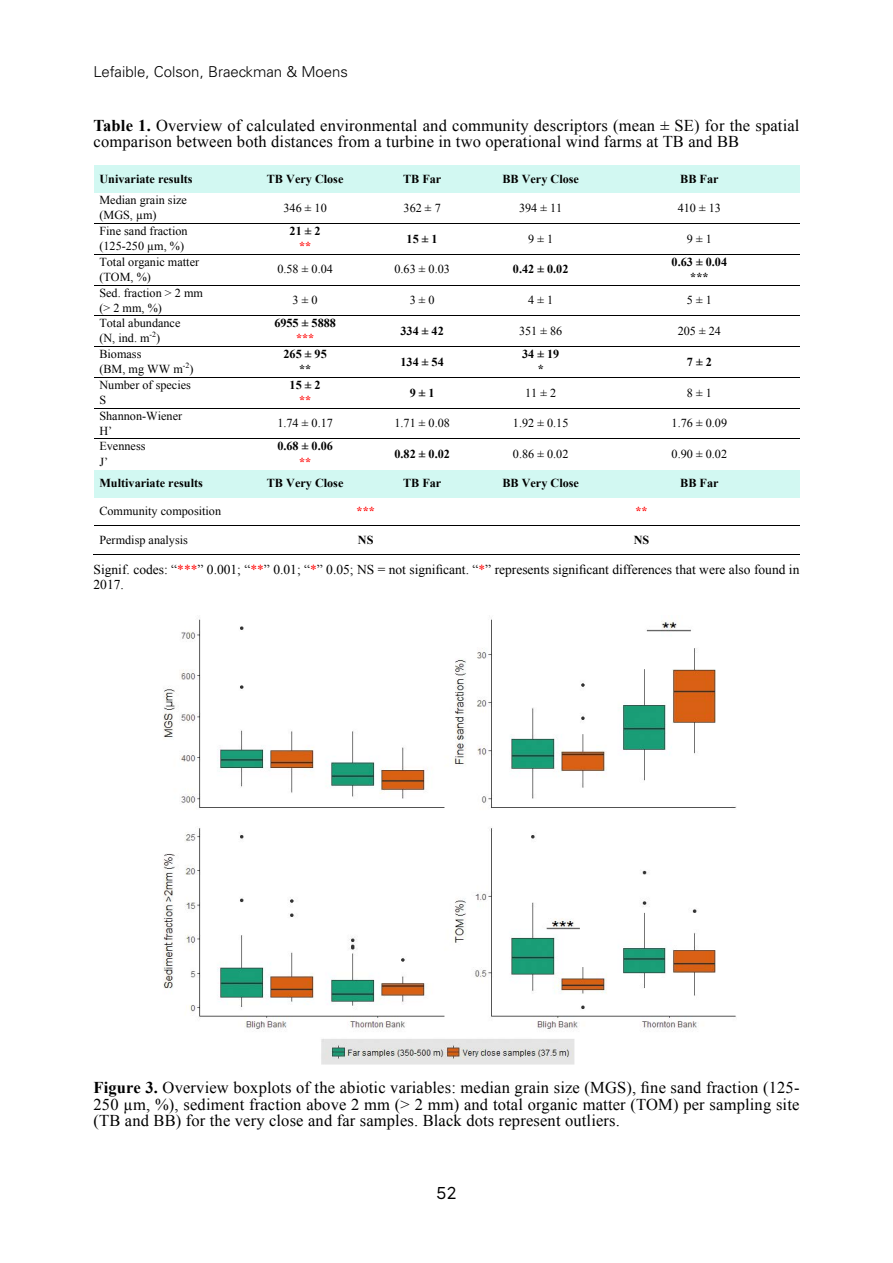
<style>
.page{position:relative;width:893px;height:1263px;background:#fff}
.page>*{position:absolute;margin:0;border:0;box-sizing:border-box;transform-origin:0 0}
.t1{font:16.5px/16.5px "Times New Roman";letter-spacing:.01em;color:#000}
.t2{font:16.5px "Gravity";color:#000}
.t3{font:300 15px "Univers LT Std";color:#000}
.t4{font:13.5px/15px "Times New Roman";color:#000}
.t5{font:12.15px/15.1px "Times New Roman";color:#000}
.t6{font:700 12.15px/15.1px "Times New Roman";color:#000;text-align:center}
.t7{font:700 12.15px "Times New Roman";color:#f00}
.t8{font:7.95px "Times New Roman";color:#000}
.s1{font-weight:700}
.s2{color:#f00}
</style>
<div class="page">
<div style="left:94px;top:165px;width:154px;height:28px;background:#d2f8f2"></div>
<div style="left:248px;top:165px;width:114px;height:28px;background:#d2f8f2"></div>
<div style="left:362px;top:165px;width:120px;height:28px;background:#d2f8f2"></div>
<div style="left:482px;top:165px;width:117px;height:28px;background:#d2f8f2"></div>
<div style="left:599px;top:165px;width:200px;height:28px;background:#d2f8f2"></div>
<hr style="left:94px;top:223px;width:154px;height:1px;background:#000">
<hr style="left:248px;top:223px;width:114px;height:1px;background:#000">
<hr style="left:363px;top:223px;width:119px;height:1px;background:#000">
<hr style="left:483px;top:223px;width:116px;height:1px;background:#000">
<hr style="left:600px;top:223px;width:199px;height:1px;background:#000">
<hr style="left:94px;top:254px;width:154px;height:1px;background:#000">
<hr style="left:248px;top:254px;width:114px;height:1px;background:#000">
<hr style="left:363px;top:254px;width:119px;height:1px;background:#000">
<hr style="left:483px;top:254px;width:116px;height:1px;background:#000">
<hr style="left:600px;top:254px;width:199px;height:1px;background:#000">
<hr style="left:94px;top:285px;width:154px;height:1px;background:#000">
<hr style="left:248px;top:285px;width:114px;height:1px;background:#000">
<hr style="left:363px;top:285px;width:119px;height:1px;background:#000">
<hr style="left:483px;top:285px;width:116px;height:1px;background:#000">
<hr style="left:600px;top:285px;width:199px;height:1px;background:#000">
<hr style="left:94px;top:316px;width:154px;height:1px;background:#000">
<hr style="left:248px;top:316px;width:114px;height:1px;background:#000">
<hr style="left:363px;top:316px;width:119px;height:1px;background:#000">
<hr style="left:483px;top:316px;width:116px;height:1px;background:#000">
<hr style="left:600px;top:316px;width:199px;height:1px;background:#000">
<hr style="left:94px;top:346px;width:154px;height:1px;background:#000">
<hr style="left:248px;top:346px;width:114px;height:1px;background:#000">
<hr style="left:363px;top:346px;width:119px;height:1px;background:#000">
<hr style="left:483px;top:346px;width:116px;height:1px;background:#000">
<hr style="left:600px;top:346px;width:199px;height:1px;background:#000">
<hr style="left:94px;top:377px;width:154px;height:1px;background:#000">
<hr style="left:248px;top:377px;width:114px;height:1px;background:#000">
<hr style="left:363px;top:377px;width:119px;height:1px;background:#000">
<hr style="left:483px;top:377px;width:116px;height:1px;background:#000">
<hr style="left:600px;top:377px;width:199px;height:1px;background:#000">
<hr style="left:94px;top:408px;width:154px;height:1px;background:#000">
<hr style="left:248px;top:408px;width:114px;height:1px;background:#000">
<hr style="left:363px;top:408px;width:119px;height:1px;background:#000">
<hr style="left:483px;top:408px;width:116px;height:1px;background:#000">
<hr style="left:600px;top:408px;width:199px;height:1px;background:#000">
<hr style="left:94px;top:439px;width:154px;height:1px;background:#000">
<hr style="left:248px;top:439px;width:114px;height:1px;background:#000">
<hr style="left:363px;top:439px;width:119px;height:1px;background:#000">
<hr style="left:483px;top:439px;width:116px;height:1px;background:#000">
<hr style="left:600px;top:439px;width:199px;height:1px;background:#000">
<div style="left:94px;top:470px;width:154px;height:28px;background:#d2f8f2"></div>
<div style="left:248px;top:470px;width:114px;height:28px;background:#d2f8f2"></div>
<div style="left:362px;top:470px;width:120px;height:28px;background:#d2f8f2"></div>
<div style="left:482px;top:470px;width:117px;height:28px;background:#d2f8f2"></div>
<div style="left:599px;top:470px;width:200px;height:28px;background:#d2f8f2"></div>
<hr style="left:94px;top:526px;width:154px;height:1px;background:#000">
<hr style="left:248px;top:526px;width:235px;height:1px;background:#000">
<hr style="left:484px;top:526px;width:315px;height:1px;background:#000">
<hr style="left:94px;top:554px;width:154px;height:1px;background:#000">
<hr style="left:248px;top:554px;width:235px;height:1px;background:#000">
<hr style="left:483px;top:554px;width:316px;height:1px;background:#000">
<img style="left:163px;top:619px;width:573px;height:446px">
<p class="t3" style="left:94px;top:62px;width:256px">Lefaible, Colson, Braeckman &amp; Moens</p>
<p class="t1" style="left:94px;top:116px;width:707px"><span class="s1">Table 1.</span> Overview of calculated environmental and community descriptors (mean ± SE) for the spatial comparison between both distances from a turbine in two operational wind farms at TB and BB</p>
<p class="t6" style="left:99px;top:171px;width:95px">Univariate results</p>
<p class="t6" style="left:267px;top:171px;width:78px">TB Very Close</p>
<p class="t6" style="left:403px;top:171px;width:40px">TB Far</p>
<p class="t6" style="left:502px;top:171px;width:78px">BB Very Close</p>
<p class="t6" style="left:680px;top:171px;width:40px">BB Far</p>
<p class="t5" style="left:99px;top:192px;width:89px">Median grain size (MGS, µm)</p>
<p class="t5" style="left:283px;top:200px;width:45px">346 ± 10</p>
<p class="t5" style="left:404px;top:200px;width:39px">362 ± 7</p>
<p class="t5" style="left:519px;top:200px;width:45px">394 ± 11</p>
<p class="t5" style="left:678px;top:200px;width:45px">410 ± 13</p>
<p class="t5" style="left:99px;top:223px;width:90px">Fine sand fraction (125-250 µm, %)</p>
<p class="t6" style="left:290px;top:223px;width:33px">21 ± 2</p>
<p class="t6" style="left:407px;top:231px;width:33px">15 ± 1</p>
<p class="t5" style="left:528px;top:231px;width:26px">9 ± 1</p>
<p class="t5" style="left:687px;top:231px;width:26px">9 ± 1</p>
<p class="t7" style="left:299px;top:238px;width:14px">**</p>
<p class="t5" style="left:99px;top:254px;width:101px">Total organic matter (TOM, %)</p>
<p class="t5" style="left:277px;top:262px;width:57px">0.58 ± 0.04</p>
<p class="t5" style="left:394px;top:262px;width:57px">0.63 ± 0.03</p>
<p class="t6" style="left:513px;top:261px;width:57px">0.42 ± 0.02</p>
<p class="t6" style="left:672px;top:254px;width:57px">0.63 ± 0.04 ***</p>
<p class="t5" style="left:99px;top:285px;width:105px">Sed. fraction &gt; 2 mm (&gt; 2 mm, %)</p>
<p class="t5" style="left:293px;top:292px;width:26px">3 ± 0</p>
<p class="t5" style="left:410px;top:292px;width:26px">3 ± 0</p>
<p class="t5" style="left:528px;top:292px;width:26px">4 ± 1</p>
<p class="t5" style="left:687px;top:292px;width:26px">5 ± 1</p>
<p class="t5" style="left:99px;top:315px;width:83px">Total abundance (N, ind. m</p>
<p class="t6" style="left:274px;top:315px;width:63px">6955 ± 5888</p>
<p class="t7" style="left:296px;top:330px;width:20px">***</p>
<p class="t6" style="left:400px;top:323px;width:45px">334 ± 42</p>
<p class="t5" style="left:519px;top:323px;width:45px">351 ± 86</p>
<p class="t5" style="left:678px;top:323px;width:45px">205 ± 24</p>
<p class="t8" style="left:150px;top:329px;width:8px">-2</p>
<p class="t5" style="left:156px;top:331px;width:6px">)</p>
<p class="t5" style="left:99px;top:346px;width:85px">Biomass<br>(BM, mg WW m</p>
<p class="t8" style="left:183px;top:360px;width:8px">-2</p>
<p class="t5" style="left:190px;top:361px;width:6px">)</p>
<p class="t6" style="left:283px;top:346px;width:45px">265 ± 95 **</p>
<p class="t6" style="left:400px;top:354px;width:45px">134 ± 54</p>
<p class="t6" style="left:522px;top:346px;width:39px">34 ± 19 *</p>
<p class="t6" style="left:687px;top:354px;width:26px">7 ± 2</p>
<p class="t5" style="left:99px;top:377px;width:93px">Number of species<br>S</p>
<p class="t6" style="left:290px;top:377px;width:33px">15 ± 2</p>
<p class="t7" style="left:299px;top:392px;width:14px">**</p>
<p class="t6" style="left:410px;top:385px;width:26px">9 ± 1</p>
<p class="t5" style="left:525px;top:385px;width:33px">11 ± 2</p>
<p class="t5" style="left:687px;top:385px;width:26px">8 ± 1</p>
<p class="t5" style="left:99px;top:408px;width:84px">Shannon-Wiener<br>H’</p>
<p class="t5" style="left:277px;top:415px;width:57px">1.74 ± 0.17</p>
<p class="t5" style="left:394px;top:415px;width:57px">1.71 ± 0.08</p>
<p class="t5" style="left:513px;top:415px;width:57px">1.92 ± 0.15</p>
<p class="t5" style="left:672px;top:415px;width:57px">1.76 ± 0.09</p>
<p class="t5" style="left:99px;top:439px;width:48px">Evenness<br>J’</p>
<p class="t6" style="left:277px;top:438px;width:57px">0.68 ± 0.06</p>
<p class="t6" style="left:394px;top:446px;width:57px">0.82 ± 0.02</p>
<p class="t5" style="left:513px;top:446px;width:57px">0.86 ± 0.02</p>
<p class="t5" style="left:672px;top:446px;width:57px">0.90 ± 0.02</p>
<p class="t7" style="left:299px;top:453px;width:14px">**</p>
<p class="t6" style="left:99px;top:475px;width:105px">Multivariate results</p>
<p class="t6" style="left:267px;top:475px;width:78px">TB Very Close</p>
<p class="t6" style="left:403px;top:475px;width:40px">TB Far</p>
<p class="t6" style="left:502px;top:475px;width:78px">BB Very Close</p>
<p class="t6" style="left:680px;top:475px;width:40px">BB Far</p>
<p class="t5" style="left:99px;top:503px;width:123px">Community composition</p>
<p class="t7" style="left:357px;top:503px;width:20px">***</p>
<p class="t7" style="left:635px;top:503px;width:14px">**</p>
<p class="t5" style="left:99px;top:532px;width:90px">Permdisp analysis</p>
<p class="t6" style="left:358px;top:532px;width:17px">NS</p>
<p class="t6" style="left:634px;top:532px;width:17px">NS</p>
<p class="t4" style="left:94px;top:561px;width:707px">Signif. codes: “<span class="s2">***</span>” 0.001; “<span class="s2">**</span>” 0.01; “<span class="s2">*</span>” 0.05; NS = not significant. “<span class="s2">*</span>” represents significant differences that were also found in<br>2017.</p>
<p class="t1" style="left:94px;top:1079px;width:707px;text-align:justify"><span class="s1">Figure 3.</span> Overview boxplots of the abiotic variables: median grain size (MGS), fine sand fraction (125- 250 µm, %), sediment fraction above 2 mm (&gt; 2 mm) and total organic matter (TOM) per sampling site (TB and BB) for the very close and far samples. Black dots represent outliers.</p>
<p class="t2" style="left:437px;top:1183px;width:21px">52</p>
</div>
